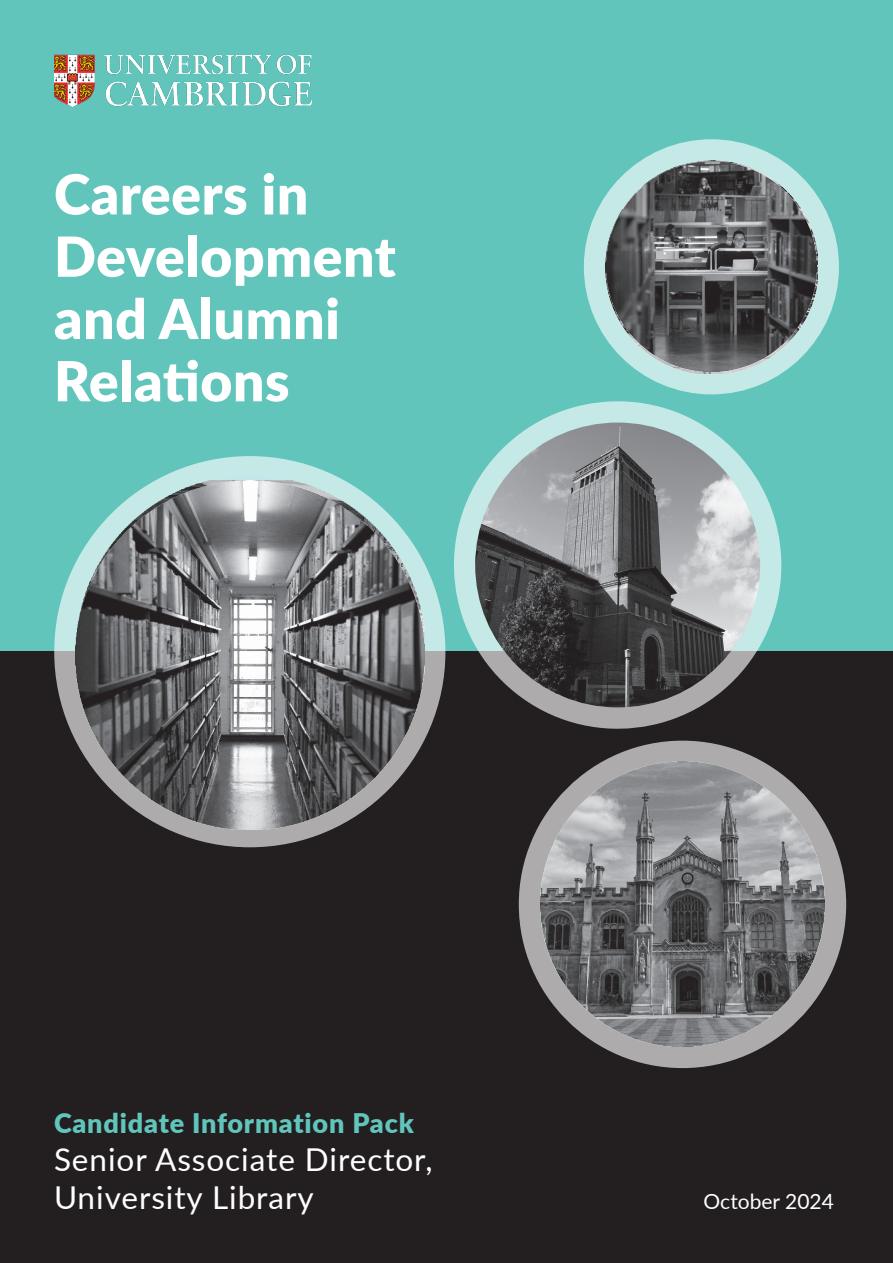
<style>
.page{position:relative;width:893px;height:1263px;background:#fff}
.page>*{position:absolute;margin:0;border:0;box-sizing:border-box;transform-origin:0 0}
.t1{font:900 55.2px/62.2px "Lato";letter-spacing:.01em;color:#fff}
.t2{font:31.5px "Lato";letter-spacing:.03em;color:#fff}
.t3{font:900 27px "Lato";letter-spacing:.03em;color:#61c5bc}
.t4{font:21px "Lato";color:#fff}
</style>
<div class="page">
<div style="left:0;top:0;width:893px;height:652px;background:#61c5bc"></div>
<div style="left:0;top:652px;width:893px;height:611px;background:#231f20"></div>
<div style="left:519px;top:741px;width:327px;height:327px;background:#adabab;border-radius:50%"></div>
<div style="left:584px;top:139px;width:255px;height:255px;background:#c4e9e6;border-radius:50%"></div>
<svg style="left:433px;top:381px;width:369px;height:368px"></svg>
<img style="left:475px;top:423px;width:285px;height:284px;border-radius:142px">
<svg style="left:54px;top:456px;width:391px;height:391px;background:#b8ccca"></svg>
<img style="left:54px;top:54px;width:258px;height:52px">
<img style="left:540px;top:762px;width:285px;height:285px">
<img style="left:605px;top:161px;width:213px;height:212px">
<img style="left:75px;top:480px;width:349px;height:349px">
<img style="left:606px;top:162px;width:210px;height:210px">
<p class="t1" style="left:54px;top:161px;width:343px">Careers in<br>Development</p>
<p class="t1" style="left:54px;top:285px;width:287px">and Alumni<br>Relations</p>
<p class="t3" style="left:54px;top:1103px;width:361px">Candidate Information Pack</p>
<p class="t2" style="left:54px;top:1137px;width:380px">Senior Associate Director,</p>
<p class="t2" style="left:54px;top:1175px;width:261px">University Library</p>
<p class="t4" style="left:704px;top:1186px;width:132px">October 2024</p>
</div>
